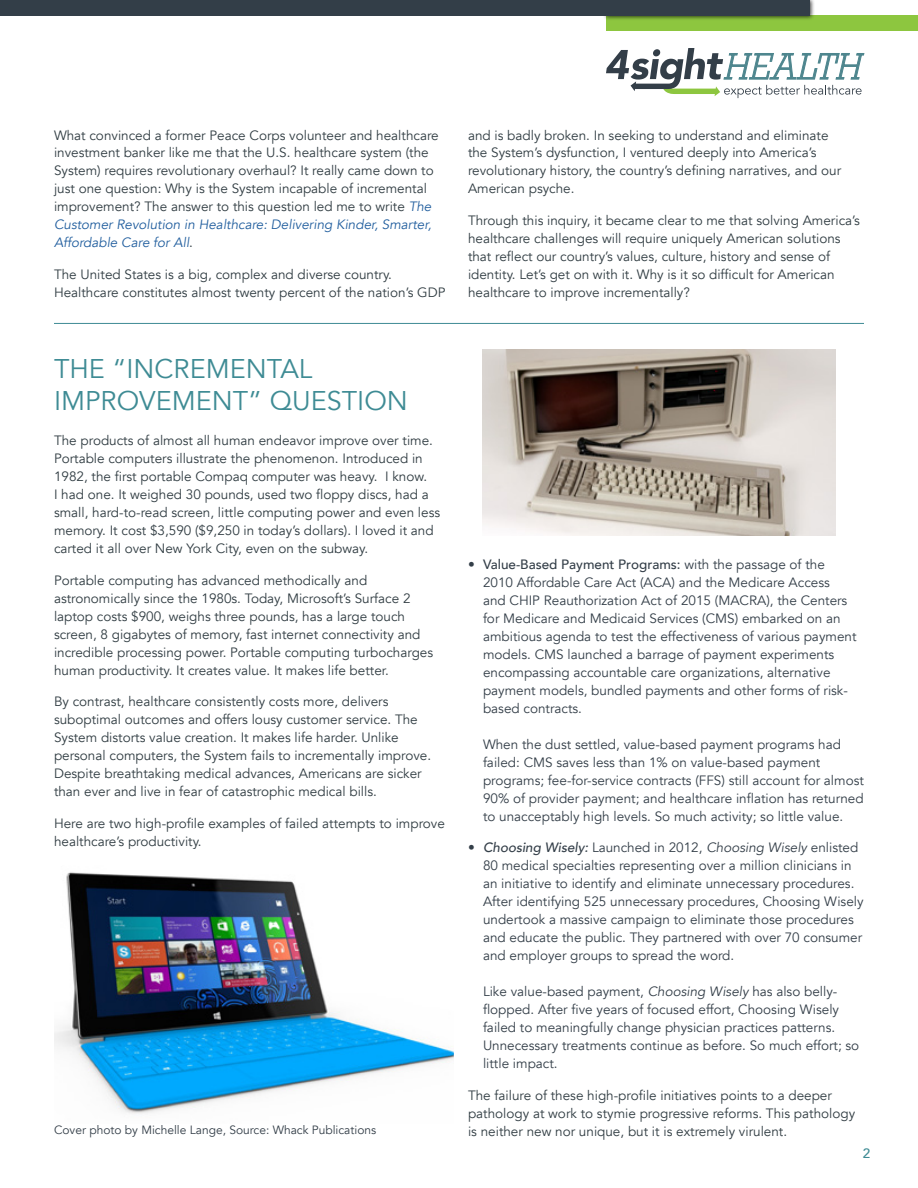
<style>
.page{position:relative;width:918px;height:1188px;background:#fff}
.page>*{position:absolute;margin:0;border:0;box-sizing:border-box;transform-origin:0 0}
.t1{font:27px/31.5px "Avenir";color:#3e8b94}
.t2{font:13.5px/18px "Avenir";color:#303c42}
.t3{font:13.5px/18px "Avenir";color:#333e48}
.t4{font:500 13.5px "Avenir";color:#3e8b94}
.t5{font:12px "Avenir";color:#333e48}
.s1{font-style:italic;color:#215e9e}
.s2{font-weight:500}
.s3{font-weight:500;font-style:italic}
.s4{font-style:italic}
</style>
<div class="page">
<svg style="left:606px;top:48px;width:258px;height:50px"></svg>
<div style="left:606px;top:16px;width:312px;height:15px;background:#8dc63f"></div>
<div style="left:604px;top:0;width:211px;height:21px;background:#000;opacity:.75"></div>
<div style="left:0;top:0;width:810px;height:16px;background:#333e48"></div>
<hr style="left:54px;top:323px;width:810px;height:1px;background:#3e8b94">
<img style="left:54px;top:872px;width:400px;height:242px">
<img style="left:482px;top:349px;width:353px;height:187px">
<p class="t2" style="left:54px;top:126px;width:386px">What convinced a former Peace Corps volunteer and healthcare investment banker like me that the U.S. healthcare system (the System) requires revolutionary overhaul? It really came down to just one question: Why is the System incapable of incremental improvement? The answer to this question led me to write <span class="s1">The Customer Revolution in Healthcare: Delivering Kinder, Smarter, Affordable Care for All</span>.</p>
<p class="t2" style="left:54px;top:266px;width:393px">The United States is a big, complex and diverse country.<br>Healthcare constitutes almost twenty percent of the nation’s GDP</p>
<h1 class="t1" style="left:54px;top:353px;width:355px">THE “INCREMENTAL<br>IMPROVEMENT” QUESTION</h1>
<p class="t2" style="left:54px;top:432px;width:388px">The products of almost all human endeavor improve over time.<br>Portable computers illustrate the phenomenon. Introduced in 1982, the first portable Compaq computer was heavy. I know.<br>I had one. It weighed 30 pounds, used two floppy discs, had a small, hard-to-read screen, little computing power and even less memory. It cost $3,590 ($9,250 in today’s dollars). I loved it and carted it all over New York City, even on the subway.</p>
<p class="t2" style="left:54px;top:572px;width:381px">Portable computing has advanced methodically and astronomically since the 1980s. Today, Microsoft’s Surface 2 laptop costs $900, weighs three pounds, has a large touch screen, 8 gigabytes of memory, fast internet connectivity and incredible processing power. Portable computing turbocharges human productivity. It creates value. It makes life better.</p>
<p class="t2" style="left:54px;top:693px;width:379px">By contrast, healthcare consistently costs more, delivers suboptimal outcomes and offers lousy customer service. The System distorts value creation. It makes life harder. Unlike personal computers, the System fails to incrementally improve.<br>Despite breathtaking medical advances, Americans are sicker than ever and live in fear of catastrophic medical bills.</p>
<p class="t2" style="left:54px;top:814px;width:392px">Here are two high-profile examples of failed attempts to improve healthcare’s productivity.</p>
<p class="t5" style="left:54px;top:1123px;width:324px">Cover photo by Michelle Lange, Source: Whack Publications</p>
<p class="t2" style="left:468px;top:126px;width:375px">and is badly broken. In seeking to understand and eliminate the System’s dysfunction, I ventured deeply into America’s revolutionary history, the country’s defining narratives, and our American psyche.</p>
<p class="t2" style="left:468px;top:212px;width:393px">Through this inquiry, it became clear to me that solving America’s healthcare challenges will require uniquely American solutions that reflect our country’s values, culture, history and sense of identity. Let’s get on with it. Why is it so difficult for American healthcare to improve incrementally?</p>
<p class="t3" style="left:483px;top:555px;width:375px;text-indent:-15px">• <span class="s2">Value-Based Payment Programs:</span> with the passage of the 2010 Affordable Care Act (ACA) and the Medicare Access<br>and CHIP Reauthorization Act of 2015 (MACRA), the Centers for Medicare and Medicaid Services (CMS) embarked on an ambitious agenda to test the effectiveness of various payment models. CMS launched a barrage of payment experiments encompassing accountable care organizations, alternative payment models, bundled payments and other forms of risk&shy;based contracts.</p>
<p class="t3" style="left:483px;top:735px;width:382px">When the dust settled, value-based payment programs had failed: CMS saves less than 1% on value-based payment programs; fee-for-service contracts (FFS) still account for almost 90% of provider payment; and healthcare inflation has returned to unacceptably high levels. So much activity; so little value.</p>
<p class="t3" style="left:483px;top:839px;width:382px;text-indent:-15px">• <span class="s3">Choosing Wisely:</span> Launched in 2012, <span class="s4">Choosing Wisely</span> enlisted 80 medical specialties representing over a million clinicians in an initiative to identify and eliminate unnecessary procedures.<br>After identifying 525 unnecessary procedures, Choosing Wisely undertook a massive campaign to eliminate those procedures and educate the public. They partnered with over 70 consumer and employer groups to spread the word.</p>
<p class="t3" style="left:483px;top:983px;width:378px">Like value-based payment, <span class="s4">Choosing Wisely</span> has also belly&shy;flopped. After five years of focused effort, Choosing Wisely failed to meaningfully change physician practices patterns.<br>Unnecessary treatments continue as before. So much effort; so little impact.</p>
<p class="t2" style="left:468px;top:1086px;width:389px">The failure of these high-profile initiatives points to a deeper pathology at work to stymie progressive reforms. This pathology is neither new nor unique, but it is extremely virulent.</p>
<p class="t4" style="left:863px;top:1142px;width:9px">2</p>
</div>
